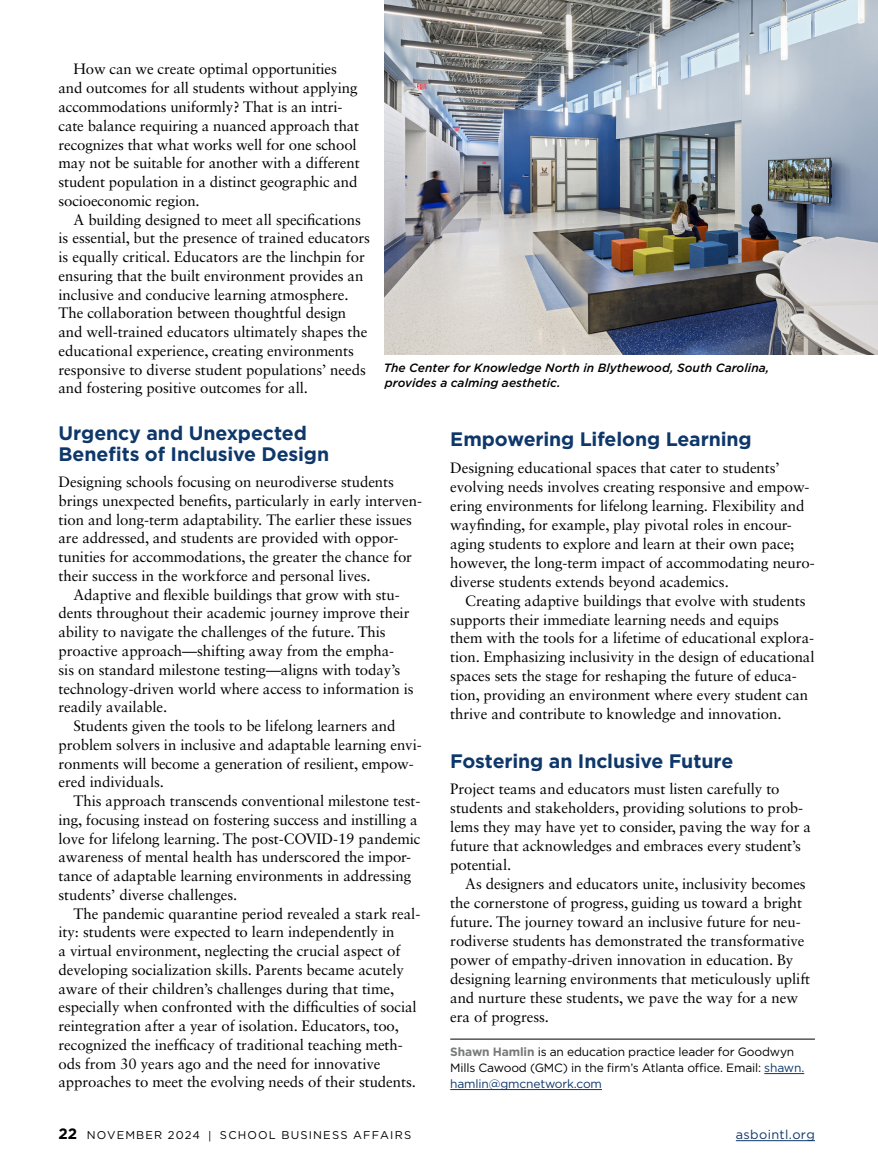
<style>
.page{position:relative;width:878px;height:1175px;background:#fff}
.page>*{position:absolute;margin:0;border:0;box-sizing:border-box;transform-origin:0 0}
.H1_Feature{font:700 19.5px/21px "Gotham";letter-spacing:-.005em;color:#0e376a}
.P_feature{font:15px/18.8px "Sabon LT Std";letter-spacing:-.005em;color:#000}
.FL_feature{font:15px/19px "Sabon LT Std";letter-spacing:-.005em;color:#000}
.t1{font:12.75px "Gotham";letter-spacing:.03em;color:#0e376a}
.BIO{font:12px/16px "Gotham";letter-spacing:-.015em;color:#000}
.FIG_caption_to_use_2019{font:italic 500 12px/15px "Gotham";letter-spacing:.005em;color:#000}
.t2{font:11.25px "Gotham";letter-spacing:.105em;color:#000}
.s1{font-weight:700;color:#787a7b}
.s2{color:#0e376a}
.s3{font-weight:700;font-size:15px}
</style>
<div class="page">
<hr style="left:735px;top:1140px;width:80px;height:1px;background:#0e376a">
<hr style="left:450px;top:1038px;width:364px;height:1px;background:#000">
<hr style="left:764px;top:1073px;width:40px;height:1px;background:#0e376a">
<hr style="left:450px;top:1089px;width:152px;height:1px;background:#0e376a">
<img style="left:384px;top:0;width:494px;height:354px">
<p class="P_feature" style="left:58px;top:60px;width:302px;text-indent:15px">How can we create optimal opportunities and outcomes for all students without applying accommodations uniformly? That is an intri&shy;cate balance requiring a nuanced approach that recognizes that what works well for one school may not be suitable for another with a different student population in a distinct geographic and socioeconomic region.</p>
<p class="P_feature" style="left:58px;top:210px;width:313px;text-indent:15px">A building designed to meet all specifications is essential, but the presence of trained educators is equally critical. Educators are the linchpin for ensuring that the built environment provides an inclusive and conducive learning atmosphere.<br>The collaboration between thoughtful design and well-trained educators ultimately shapes the educational experience, creating environments responsive to diverse student populations’ needs and fostering positive outcomes for all.</p>
<p class="H1_Feature" style="left:58px;top:422px;width:272px">Urgency and Unexpected<br>Benefits of Inclusive Design</p>
<p class="FL_feature" style="left:58px;top:472px;width:365px">Designing schools focusing on neurodiverse students brings unexpected benefits, particularly in early interven&shy;tion and long-term adaptability. The earlier these issues are addressed, and students are provided with oppor&shy;tunities for accommodations, the greater the chance for their success in the workforce and personal lives.</p>
<p class="P_feature" style="left:58px;top:585px;width:356px;text-indent:15px">Adaptive and flexible buildings that grow with stu&shy;dents throughout their academic journey improve their ability to navigate the challenges of the future. This proactive approach—shifting away from the empha-<br>sis on standard milestone testing—aligns with today’s technology-driven world where access to information is readily available.</p>
<p class="P_feature" style="left:58px;top:716px;width:365px;text-indent:15px">Students given the tools to be lifelong learners and problem solvers in inclusive and adaptable learning envi&shy;ronments will become a generation of resilient, empow&shy;ered individuals.</p>
<p class="P_feature" style="left:58px;top:791px;width:363px;text-indent:15px">This approach transcends conventional milestone test&shy;ing, focusing instead on fostering success and instilling a love for lifelong learning. The post-COVID-19 pandemic awareness of mental health has underscored the impor&shy;tance of adaptable learning environments in addressing students’ diverse challenges.</p>
<p class="P_feature" style="left:58px;top:903px;width:363px;text-indent:15px">The pandemic quarantine period revealed a stark real&shy;ity: students were expected to learn independently in<br>a virtual environment, neglecting the crucial aspect of developing socialization skills. Parents became acutely aware of their children’s challenges during that time, especially when confronted with the difficulties of social reintegration after a year of isolation. Educators, too, recognized the inefficacy of traditional teaching meth&shy;ods from 30 years ago and the need for innovative approaches to meet the evolving needs of their students.</p>
<p class="FIG_caption_to_use_2019" style="left:383px;top:360px;width:387px">The Center for Knowledge North in Blythewood, South Carolina, provides a calming aesthetic.</p>
<p class="H1_Feature" style="left:450px;top:428px;width:303px">Empowering Lifelong Learning</p>
<p class="FL_feature" style="left:450px;top:458px;width:366px">Designing educational spaces that cater to students’ evolving needs involves creating responsive and empow&shy;ering environments for lifelong learning. Flexibility and wayfinding, for example, play pivotal roles in encour&shy;aging students to explore and learn at their own pace; however, the long-term impact of accommodating neuro&shy;diverse students extends beyond academics.</p>
<p class="P_feature" style="left:450px;top:590px;width:366px;text-indent:15px">Creating adaptive buildings that evolve with students supports their immediate learning needs and equips them with the tools for a lifetime of educational explora&shy;tion. Emphasizing inclusivity in the design of educational spaces sets the stage for reshaping the future of educa&shy;tion, providing an environment where every student can thrive and contribute to knowledge and innovation.</p>
<p class="H1_Feature" style="left:450px;top:750px;width:285px">Fostering an Inclusive Future</p>
<p class="FL_feature" style="left:450px;top:779px;width:362px">Project teams and educators must listen carefully to students and stakeholders, providing solutions to prob&shy;lems they may have yet to consider, paving the way for a future that acknowledges and embraces every student’s potential.</p>
<p class="P_feature" style="left:450px;top:874px;width:361px;text-indent:15px">As designers and educators unite, inclusivity becomes the cornerstone of progress, guiding us toward a bright future. The journey toward an inclusive future for neu&shy;rodiverse students has demonstrated the transformative power of empathy-driven innovation in education. By designing learning environments that meticulously uplift and nurture these students, we pave the way for a new era of progress.</p>
<p class="BIO" style="left:450px;top:1043px;width:355px"><span class="s1">Shawn Hamlin</span> is an education practice leader for Goodwyn<br>Mills Cawood (GMC) in the firm’s Atlanta office. Email: <span class="s2">shawn. hamlin@gmcnetwork.com</span></p>
<p class="t2" style="left:58px;top:1127px;width:354px"><span class="s3">22</span> NOVEMBER 2024 | SCHOOL BUSINESS AFFAIRS</p>
<p class="t1" style="left:735px;top:1126px;width:81px">asbointl.org</p>
</div>
